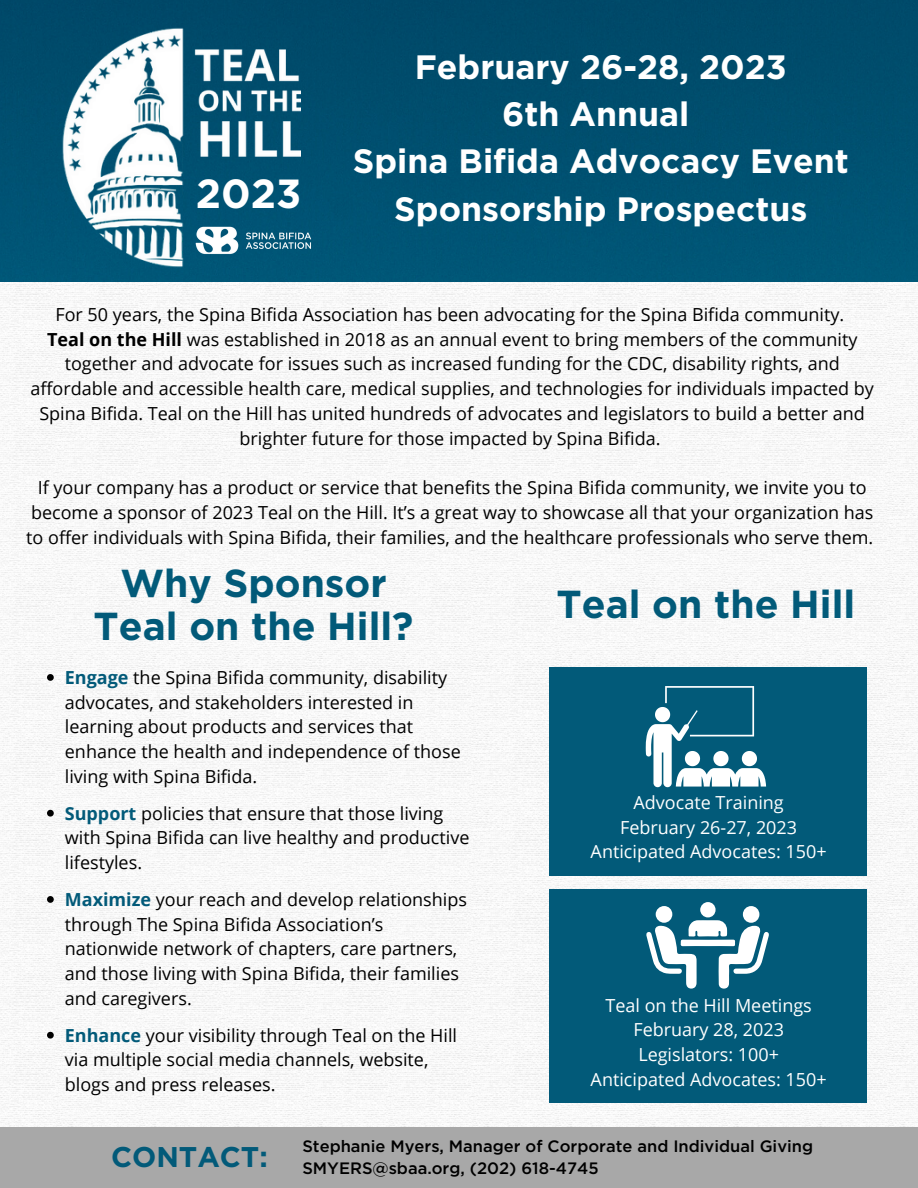
<style>
.page{position:relative;width:918px;height:1188px;background:#fff}
.page>*{position:absolute;margin:0;border:0;box-sizing:border-box;transform-origin:0 0}
.t1{font:700 40.65px "Gotham";color:#fff}
.t2{font:700 39px/42.8px "Gotham";color:#025a79;text-align:center}
.t3{font:700 33.75px/47.2px "Gotham";color:#fff;text-align:center}
.t4{font:700 28.5px "Gotham";color:#025a79}
.t5{font:18px/24.8px "Open Sans";color:#000}
.t6{font:18px/24.8px "Open Sans";color:#fff;text-align:center}
.t7{font:500 16.5px/22.5px "Gotham";color:#000}
.s1{font-weight:700}
.s2{font-weight:700;color:#025a79}
</style>
<div class="page">
<div style="left:0;top:0;width:918px;height:1128px;background:#004f70"></div>
<img style="left:0;top:0;width:196px;height:393px">
<img style="left:187px;top:43px;width:114px;height:122px">
<img style="left:196px;top:227px;width:116px;height:28px">
<img style="left:1px;top:283px;width:917px;height:845px">
<div style="left:549px;top:889px;width:317px;height:213px;background:#025a79"></div>
<div style="left:549px;top:668px;width:317px;height:208px;background:#025a79"></div>
<svg style="left:646px;top:686px;width:120px;height:101px"></svg>
<svg style="left:646px;top:920px;width:123px;height:69px"></svg>
<div style="left:743px;top:906px;width:16px;height:17px;background:#fff;border-radius:50%"></div>
<div style="left:656px;top:906px;width:16px;height:17px;background:#fff;border-radius:50%"></div>
<div style="left:700px;top:902px;width:16px;height:15px;background:#fff;border-radius:50%"></div>
<svg style="left:47px;top:674px;width:7px;height:7px"></svg>
<svg style="left:47px;top:810px;width:7px;height:7px"></svg>
<svg style="left:47px;top:896px;width:7px;height:7px"></svg>
<svg style="left:47px;top:1032px;width:7px;height:7px"></svg>
<div style="left:0;top:1128px;width:918px;height:60px;background:#a8a8a8"></div>
<h1 class="t1" style="left:196px;top:171px;width:107px">2023</h1>
<h3 class="t3" style="left:353px;top:43px;width:497px">February 26-28, 2023<br>6th Annual<br>Spina Bifida Advocacy Event<br>Sponsorship Prospectus</h3>
<p class="t5" style="left:30px;top:302px;width:845px;text-align:center">For 50 years, the Spina Bifida Association has been advocating for the Spina Bifida community.<br><span class="s1">Teal on the Hill</span> was established in 2018 as an annual event to bring members of the community together and advocate for issues such as increased funding for the CDC, disability rights, and affordable and accessible health care, medical supplies, and technologies for individuals impacted by Spina Bifida. Teal on the Hill has united hundreds of advocates and legislators to build a better and brighter future for those impacted by Spina Bifida.</p>
<p class="t5" style="left:26px;top:475px;width:849px;text-align:center">If your company has a product or service that benefits the Spina Bifida community, we invite you to become a sponsor of 2023 Teal on the Hill. It’s a great way to showcase all that your organization has to offer individuals with Spina Bifida, their families, and the healthcare professionals who serve them.</p>
<h2 class="t2" style="left:94px;top:561px;width:321px">Why Sponsor<br>Teal on the Hill?</h2>
<h2 class="t2" style="left:557px;top:582px;width:300px">Teal on the Hill</h2>
<p class="t5" style="left:65px;top:664px;width:397px"><span class="s2">Engage</span> the Spina Bifida community, disability advocates, and stakeholders interested in learning about products and services that enhance the health and independence of those living with Spina Bifida.</p>
<p class="t5" style="left:65px;top:800px;width:406px"><span class="s2">Support</span> policies that ensure that those living with Spina Bifida can live healthy and productive lifestyles.</p>
<p class="t5" style="left:65px;top:886px;width:404px"><span class="s2">Maximize</span> your reach and develop relationships through The Spina Bifida Association’s nationwide network of chapters, care partners, and those living with Spina Bifida, their families and caregivers.</p>
<p class="t5" style="left:65px;top:1022px;width:394px"><span class="s2">Enhance</span> your visibility through Teal on the Hill via multiple social media channels, website, blogs and press releases.</p>
<p class="t6" style="left:591px;top:790px;width:237px">Advocate Training<br>February 26-27, 2023<br>Anticipated Advocates: 150+</p>
<p class="t6" style="left:591px;top:992px;width:237px">Teal on the Hill Meetings<br>February 28, 2023<br>Legislators: 100+<br>Anticipated Advocates: 150+</p>
<h3 class="t4" style="left:111px;top:1141px;width:158px">CONTACT:</h3>
<p class="t7" style="left:302px;top:1134px;width:512px">Stephanie Myers, Manager of Corporate and Individual Giving<br>SMYERS@sbaa.org, (202) 618-4745</p>
</div>
